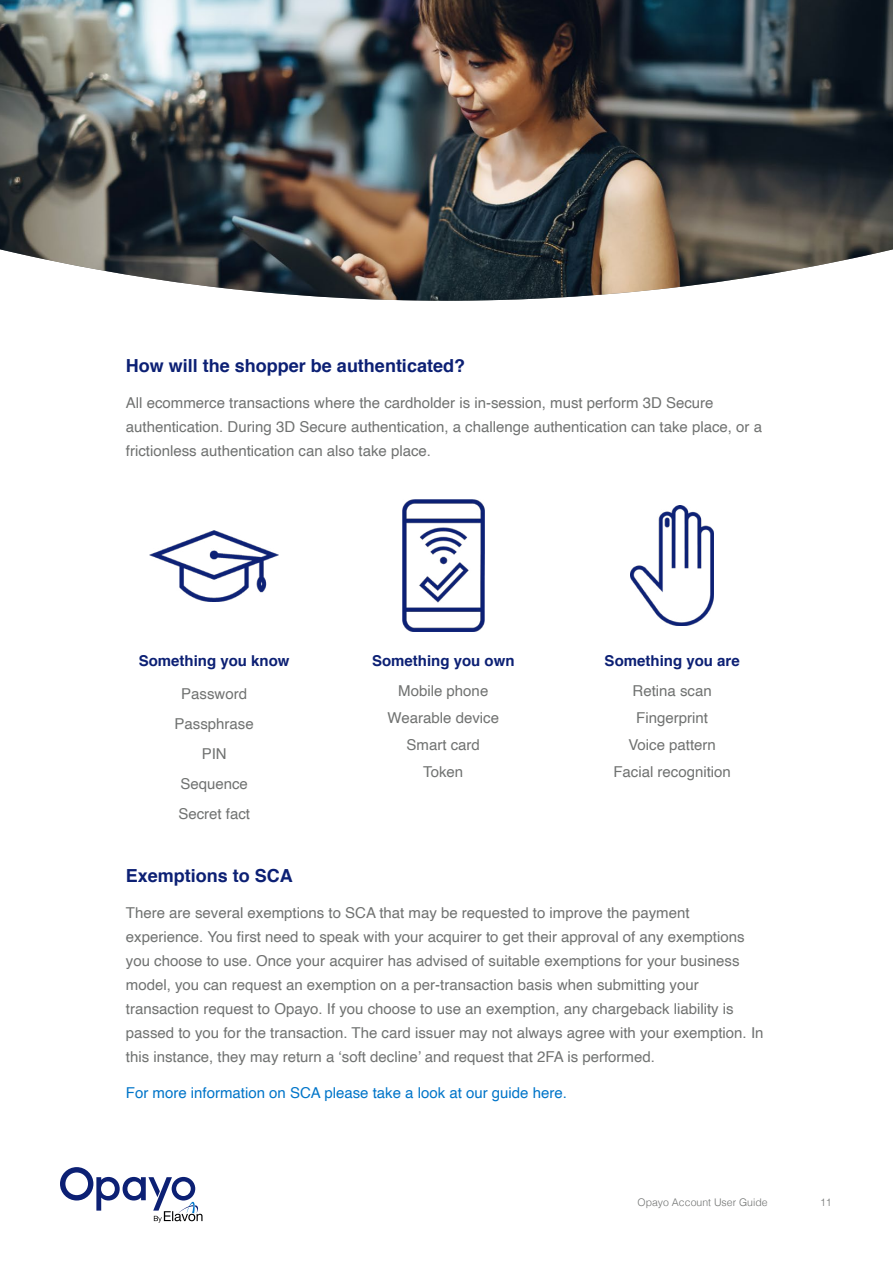
<style>
.page{position:relative;width:893px;height:1263px;background:#fff}
.page>*{position:absolute;margin:0;border:0;box-sizing:border-box;transform-origin:0 0}
.t1{font:700 18px "Helvetica";color:#0c2074}
.t2{font:15px/24px "Helvetica";color:#707271;text-align:center}
.t3{font:15px "Helvetica";color:#0075c9}
.t4{font:700 15px "Helvetica";color:#0c2074}
.t5{font:300 10.5px "Helvetica";color:#707271}
</style>
<div class="page">
<svg style="left:60px;top:1167px;width:143px;height:55px"></svg>
<img style="left:150px;top:530px;width:129px;height:71px">
<img style="left:630px;top:506px;width:84px;height:119px">
<img style="left:402px;top:499px;width:82px;height:133px">
<img style="left:0;top:0;width:893px;height:301px">
<p class="t1" style="left:126px;top:351px;width:341px">How will the shopper be authenticated?</p>
<p class="t2" style="left:126px;top:391px;width:638px;text-align:left">All ecommerce transactions where the cardholder is in-session, must perform 3D Secure authentication. During 3D Secure authentication, a challenge authentication can take place, or a frictionless authentication can also take place.</p>
<p class="t4" style="left:139px;top:649px;width:152px">Something you know</p>
<p class="t2" style="left:175px;top:679px;width:81px;line-height:30px">Password<br>Passphrase<br>PIN<br>Sequence<br>Secret fact</p>
<p class="t4" style="left:372px;top:649px;width:144px">Something you own</p>
<p class="t2" style="left:388px;top:678px;width:113px;line-height:27px">Mobile phone<br>Wearable device<br>Smart card<br>Token</p>
<p class="t4" style="left:605px;top:649px;width:137px">Something you are</p>
<p class="t2" style="left:613px;top:678px;width:119px;line-height:27px">Retina scan<br>Fingerprint<br>Voice pattern<br>Facial recognition</p>
<p class="t1" style="left:126px;top:861px;width:169px">Exemptions to SCA</p>
<p class="t2" style="left:126px;top:901px;width:639px;text-align:left">There are several exemptions to SCA that may be requested to improve the payment experience. You first need to speak with your acquirer to get their approval of any exemptions you choose to use. Once your acquirer has advised of suitable exemptions for your business model, you can request an exemption on a per-transaction basis when submitting your transaction request to Opayo. If you choose to use an exemption, any chargeback liability is passed to you for the transaction. The card issuer may not always agree with your exemption. In this instance, they may return a ‘soft decline’ and request that 2FA is performed.</p>
<p class="t3" style="left:126px;top:1081px;width:443px">For more information on SCA please take a look at our guide here.</p>
<p class="t5" style="left:637px;top:1193px;width:132px">Opayo Account User Guide</p>
<p class="t5" style="left:820px;top:1193px;width:13px">11</p>
</div>
